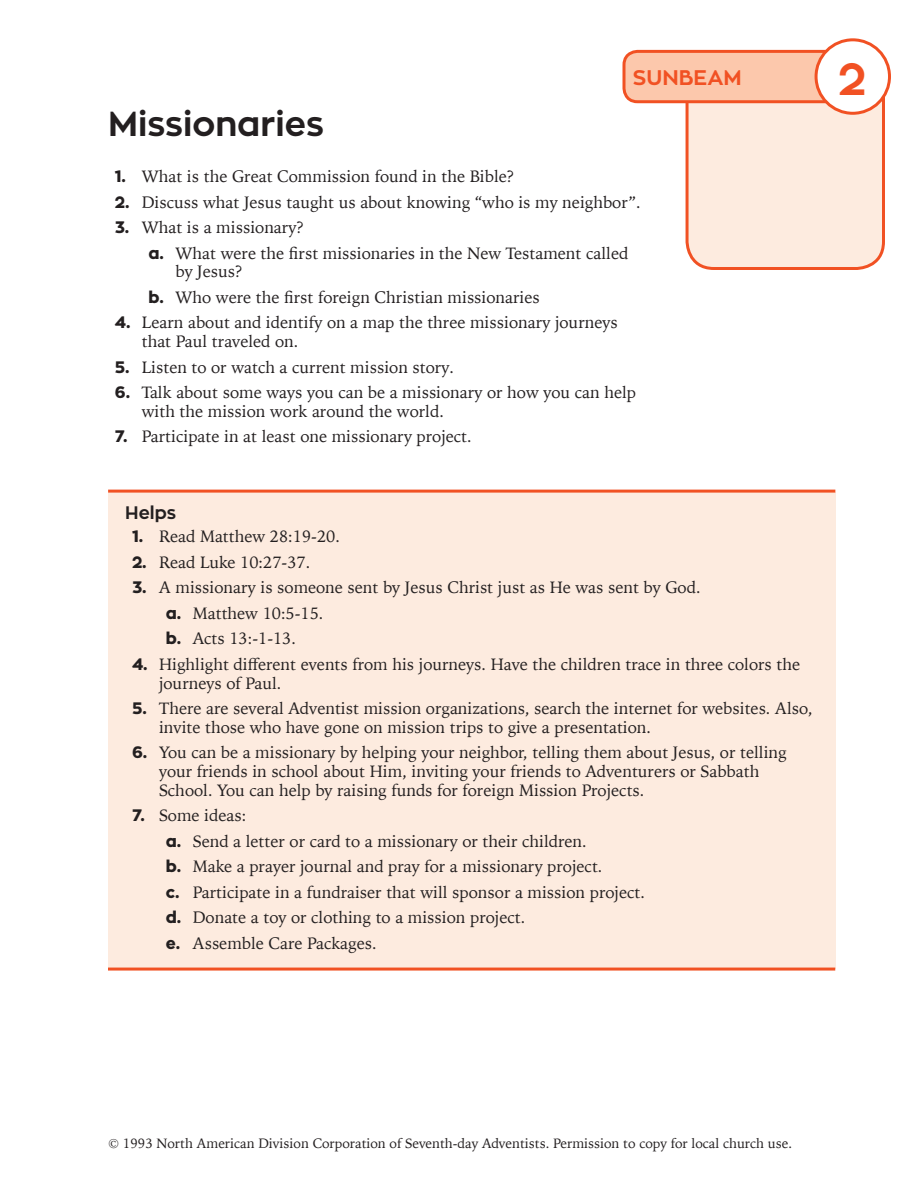
<style>
.page{position:relative;width:918px;height:1188px;background:#fff}
.page>*{position:absolute;margin:0;border:0;box-sizing:border-box;transform-origin:0 0}
.t1{font:700 45px "Zona Pro";color:#f15123}
.Subhead_1{font:700 34.5px "Zona Pro";color:#231f20}
.Sub_heading_2_Gray{font:700 21px "Zona Pro";color:#f15123}
.Subhead_3{font:700 18px "Zona Pro";color:#231f20}
.Indent_1{font:16.5px/18.8px "Iowan Old Style";color:#231f20}
.t2{font:13.5px "Iowan Old Style";color:#231f20}
.s1{font-family:"Zona Pro";font-weight:800}
</style>
<div class="page">
<div style="left:108px;top:492px;width:728px;height:477px;background:#fdebdf"></div>
<hr style="left:108px;top:490px;width:727px;height:3px;background:#f15123">
<hr style="left:108px;top:968px;width:727px;height:3px;background:#f15123">
<svg style="left:622px;top:48px;width:265px;height:222px"></svg>
<div style="left:816px;top:40px;width:74px;height:73px;background:#fff;border-radius:50%"></div>
<div style="left:815px;top:38px;width:76px;height:77px;border:3px solid #f15123;border-radius:50%"></div>
<p class="Sub_heading_2_Gray" style="left:633px;top:64px;width:110px">SUNBEAM</p>
<p class="t1" style="left:838px;top:50px;width:30px">2</p>
<p class="Subhead_1" style="left:108px;top:102px;width:218px">Missionaries</p>
<p class="Indent_1" style="left:115px;top:166px;width:401px"><span class="s1">1.</span> What is the Great Commission found in the Bible?</p>
<p class="Indent_1" style="left:115px;top:192px;width:528px"><span class="s1">2.</span> Discuss what Jesus taught us about knowing “who is my neighbor”.</p>
<p class="Indent_1" style="left:115px;top:217px;width:191px"><span class="s1">3.</span> What is a missionary?</p>
<p class="Indent_1" style="left:176px;top:243px;width:454px;text-indent:-27px"><span class="s1">a.</span> What were the first missionaries in the New Testament called by Jesus?</p>
<p class="Indent_1" style="left:148px;top:287px;width:393px"><span class="s1">b.</span> Who were the first foreign Christian missionaries</p>
<p class="Indent_1" style="left:142px;top:313px;width:478px;text-indent:-27px"><span class="s1">4.</span> Learn about and identify on a map the three missionary journeys that Paul traveled on.</p>
<p class="Indent_1" style="left:115px;top:357px;width:341px"><span class="s1">5.</span> Listen to or watch a current mission story.</p>
<p class="Indent_1" style="left:142px;top:382px;width:496px;text-indent:-27px"><span class="s1">6.</span> Talk about some ways you can be a missionary or how you can help with the mission work around the world.</p>
<p class="Indent_1" style="left:115px;top:427px;width:359px"><span class="s1">7.</span> Participate in at least one missionary project.</p>
<p class="Subhead_3" style="left:125px;top:501px;width:52px">Helps</p>
<p class="Indent_1" style="left:132px;top:526px;width:209px"><span class="s1">1.</span> Read Matthew 28:19-20.</p>
<p class="Indent_1" style="left:132px;top:552px;width:180px"><span class="s1">2.</span> Read Luke 10:27-37.</p>
<p class="Indent_1" style="left:132px;top:577px;width:570px"><span class="s1">3.</span> A missionary is someone sent by Jesus Christ just as He was sent by God.</p>
<p class="Indent_1" style="left:166px;top:603px;width:159px"><span class="s1">a.</span> Matthew 10:5-15.</p>
<p class="Indent_1" style="left:166px;top:628px;width:132px"><span class="s1">b.</span> Acts 13:-1-13.</p>
<p class="Indent_1" style="left:159px;top:654px;width:643px;text-indent:-27px"><span class="s1">4.</span> Highlight different events from his journeys. Have the children trace in three colors the journeys of Paul.</p>
<p class="Indent_1" style="left:159px;top:698px;width:655px;text-indent:-27px"><span class="s1">5.</span> There are several Adventist mission organizations, search the internet for websites. Also, invite those who have gone on mission trips to give a presentation.</p>
<p class="Indent_1" style="left:159px;top:742px;width:629px;text-indent:-27px"><span class="s1">6.</span> You can be a missionary by helping your neighbor, telling them about Jesus, or telling your friends in school about Him, inviting your friends to Adventurers or Sabbath<br>School. You can help by raising funds for foreign Mission Projects.</p>
<p class="Indent_1" style="left:132px;top:805px;width:116px"><span class="s1">7.</span> Some ideas:</p>
<p class="Indent_1" style="left:166px;top:831px;width:423px"><span class="s1">a.</span> Send a letter or card to a missionary or their children.</p>
<p class="Indent_1" style="left:166px;top:856px;width:438px"><span class="s1">b.</span> Make a prayer journal and pray for a missionary project.</p>
<p class="Indent_1" style="left:166px;top:882px;width:481px"><span class="s1">c.</span> Participate in a fundraiser that will sponsor a mission project.</p>
<p class="Indent_1" style="left:166px;top:907px;width:361px"><span class="s1">d.</span> Donate a toy or clothing to a mission project.</p>
<p class="Indent_1" style="left:166px;top:933px;width:212px"><span class="s1">e.</span> Assemble Care Packages.</p>
<p class="t2" style="left:108px;top:1131px;width:686px">© 1993 North American Division Corporation of Seventh-day Adventists. Permission to copy for local church use.</p>
</div>
